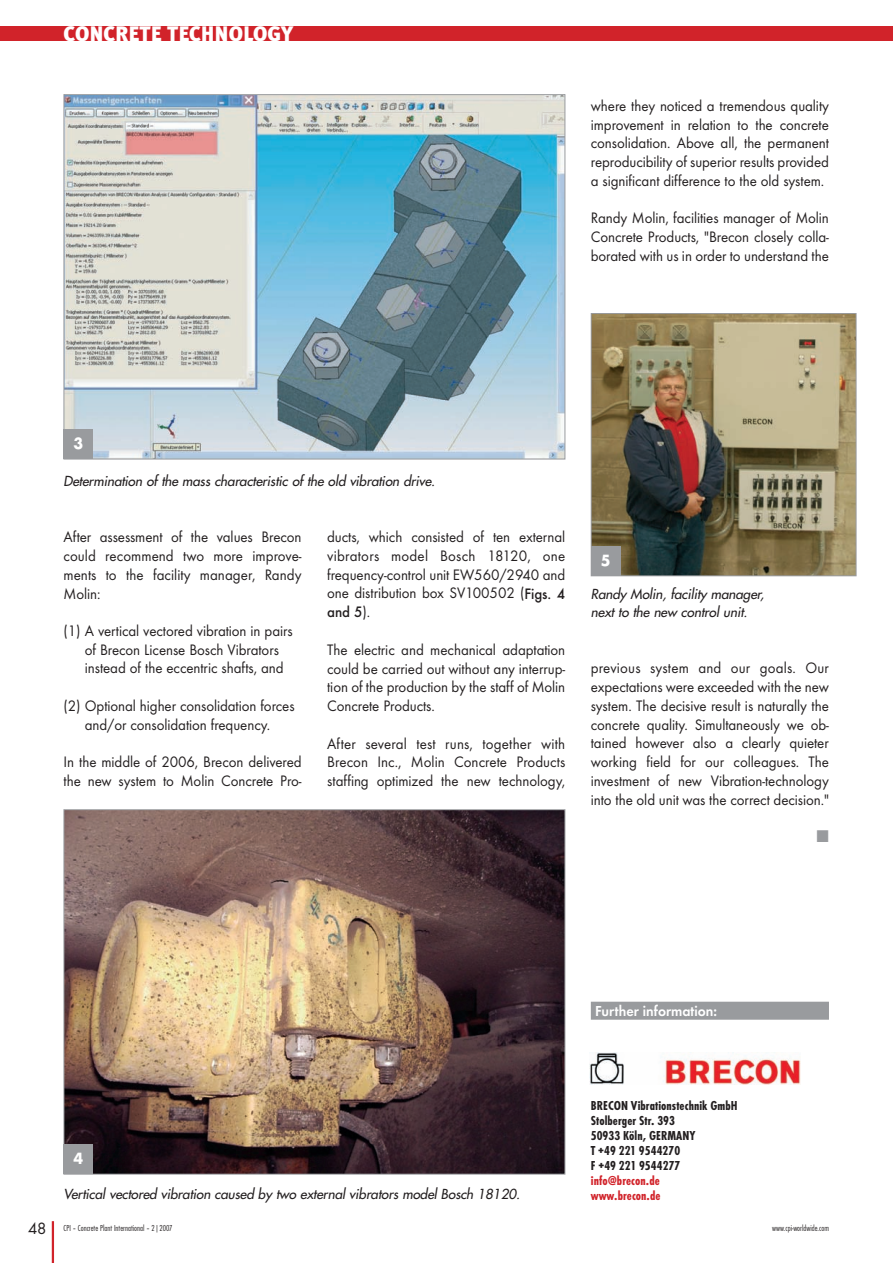
<style>
.page{position:relative;width:893px;height:1263px;background:#fff}
.page>*{position:absolute;margin:0;border:0;box-sizing:border-box;transform-origin:0 0}
.t1{font:900 21px "Meta Plus";color:#fff}
.t2{font:15.75px/18.8px "Futura T";letter-spacing:-.005em;color:#231f20;text-align:justify;scale:.95 1}
.t3{font:600 15px "Futura T";color:#fff;scale:.95 1}
.t4{font:700 15px "Futura";color:#fff;scale:.95 1}
.t5{font:italic 13.5px/18.8px "Futura";color:#231f20}
.t6{font:700 condensed 13.5px/15px "Futura T";letter-spacing:.005em;color:#231f20}
.t7{font:700 condensed 13.5px/15px "Futura T";letter-spacing:.005em;color:#d1232a}
.t8{font:300 condensed 9px "Futura T";color:#231f20}
.s1{font-weight:500}
.s2{font-family:"Futura";font-weight:400;font-stretch:normal;font-size:15px}
</style>
<div class="page">
<img style="left:0;top:26px;width:893px;height:1237px">
<svg style="left:817px;top:830px;width:11px;height:12px"></svg>
<h1 class="t1" style="left:64px;top:25px;width:231px">CONCRETE TECHNOLOGY</h1>
<p class="t2" style="left:591px;top:98px;width:252px">where they noticed a tremendous quality improvement in relation to the concrete consolidation. Above all, the permanent reproducibility of superior results provided a significant difference to the old system.</p>
<p class="t2" style="left:591px;top:210px;width:252px">Randy Molin, facilities manager of Molin Concrete Products, "Brecon closely colla&shy;borated with us in order to understand the</p>
<p class="t4" style="left:74px;top:437px;width:12px">3</p>
<p class="t5" style="left:64px;top:473px;width:376px">Determination of the mass characteristic of the old vibration drive.</p>
<p class="t2" style="left:64px;top:529px;width:252px">After assessment of the values Brecon could recommend two more improve&shy;ments to the facility manager, Randy Molin:</p>
<p class="t2" style="left:85px;top:623px;width:220px;text-align:left;text-indent:-21px">(1) A vertical vectored vibration in pairs of Brecon License Bosch Vibrators instead of the eccentric shafts, and</p>
<p class="t2" style="left:64px;top:698px;width:245px;text-align:center">(2) Optional higher consolidation forces and/or consolidation frequency.</p>
<p class="t2" style="left:64px;top:754px;width:252px">In the middle of 2006, Brecon delivered the new system to Molin Concrete Pro-</p>
<p class="t2" style="left:327px;top:529px;width:252px">ducts, which consisted of ten external vibrators model Bosch 18120, one frequency-control unit EW560/2940 and one distribution box SV100502 (<span class="s1">Figs. 4 and 5</span>).</p>
<p class="t2" style="left:327px;top:641px;width:252px">The electric and mechanical adaptation could be carried out without any interrup&shy;tion of the production by the staff of Molin Concrete Products.</p>
<p class="t2" style="left:327px;top:735px;width:252px">After several test runs, together with Brecon Inc., Molin Concrete Products staffing optimized the new technology,</p>
<p class="t4" style="left:601px;top:554px;width:12px">5</p>
<p class="t5" style="left:591px;top:585px;width:177px">Randy Molin, facility manager, next to the new control unit.</p>
<p class="t2" style="left:591px;top:660px;width:252px">previous system and our goals. Our expectations were exceeded with the new system. The decisive result is naturally the concrete quality. Simultaneously we ob&shy;tained however also a clearly quieter working field for our colleagues. The investment of new Vibration-technology into the old unit was the correct decision."</p>
<p class="t4" style="left:74px;top:1152px;width:12px">4</p>
<p class="t5" style="left:64px;top:1185px;width:460px">Vertical vectored vibration caused by two external vibrators model Bosch 18120.</p>
<p class="t3" style="left:595px;top:1005px;width:130px">Further information:</p>
<p class="t6" style="left:591px;top:1099px;width:148px">BRECON Vibrationstechnik GmbH<br>Stolberger Str. 393<br>50933 Köln, GERMANY<br>T +49 221 9544270<br>F +49 221 9544277</p>
<p class="t7" style="left:591px;top:1174px;width:71px">info@brecon.de www.brecon.de</p>
<p class="t8" style="left:28px;top:1225px;width:146px"><span class="s2">48</span> CPI – Concrete Plant International – 2|2007</p>
<p class="t8" style="left:772px;top:1225px;width:58px">www.cpi-worldwide.com</p>
</div>
